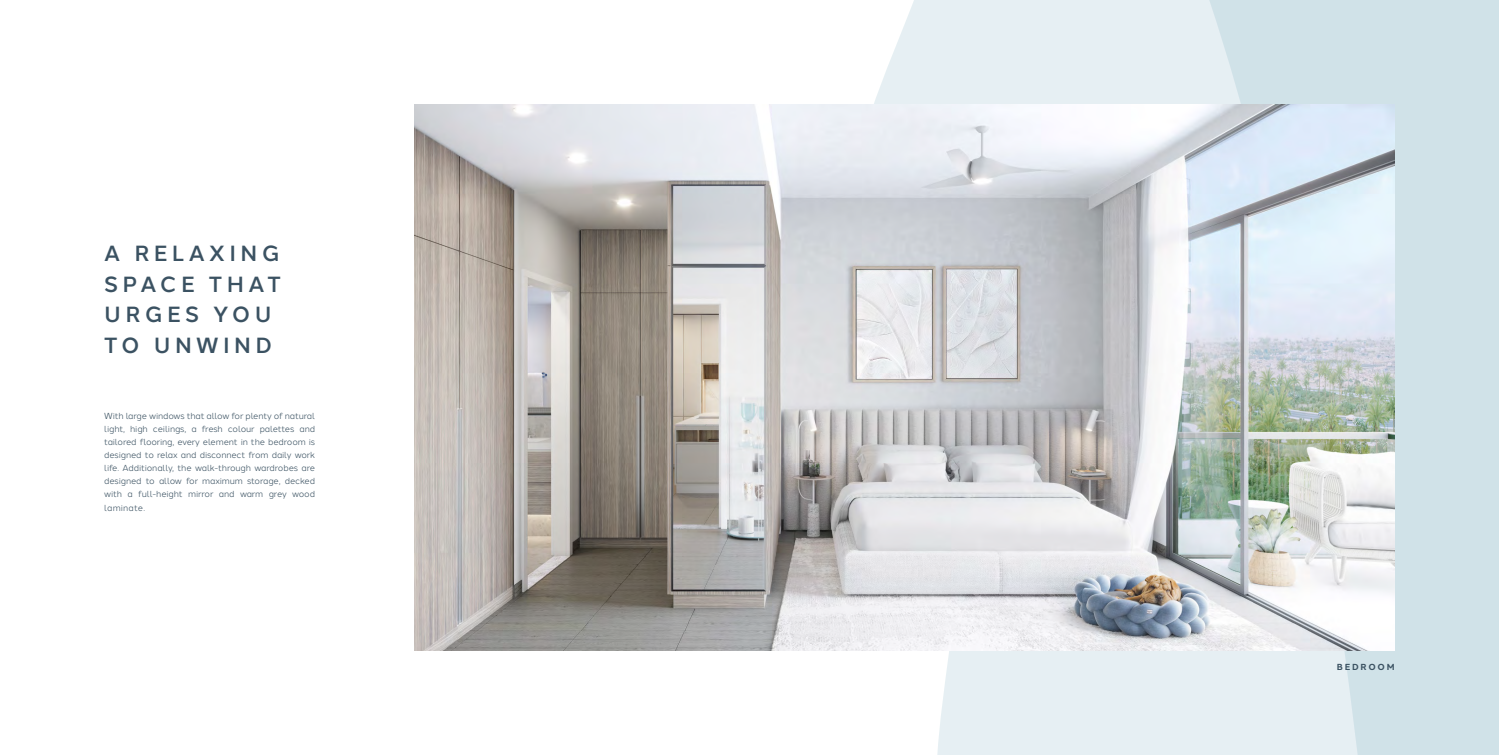
<style>
.page{position:relative;width:1499px;height:755px;background:#fff}
.page>*{position:absolute;margin:0;border:0;box-sizing:border-box;transform-origin:0 0}
.t1{font:500 21.88px/30.6px "Halcom";letter-spacing:.2em;color:#3b5262}
.t2{font:8.75px/13.1px "Halcom";letter-spacing:-.02em;color:#3b5262;text-align:justify}
.t3{font:700 8.75px "Halcom";letter-spacing:.2em;color:#3b5262}
</style>
<div class="page">
<svg style="left:861px;top:0;width:348px;height:754px;fill:#e6eff3"></svg>
<svg style="left:1209px;top:0;width:289px;height:754px;background:#d3e3e9"></svg>
<img style="left:414px;top:104px;width:980px;height:546px">
<p class="t1" style="left:104px;top:236px;width:178px">A RELAXING<br>SPACE THAT<br>URGES YOU<br>TO UNWIND</p>
<p class="t2" style="left:104px;top:408px;width:212px">With large windows that allow for plenty of natural light, high ceilings, a fresh colour palettes and tailored flooring, every element in the bedroom is designed to relax and disconnect from daily work life. Additionally, the walk-through wardrobes are designed to allow for maximum storage, decked with a full-height mirror and warm grey wood laminate.</p>
<p class="t3" style="left:1336px;top:659px;width:59px">BEDROOM</p>
</div>
